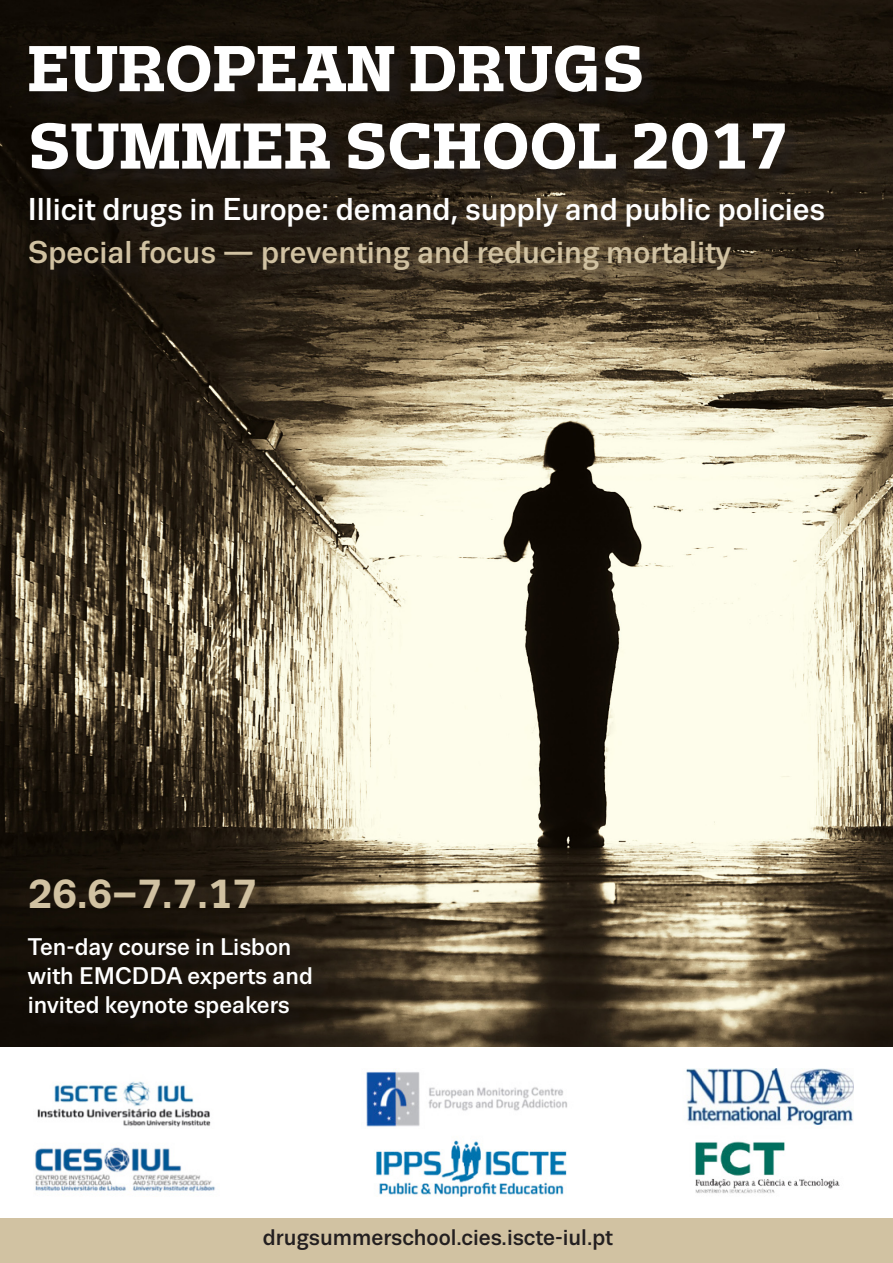
<style>
.page{position:relative;width:893px;height:1263px;background:#fff}
.page>*{position:absolute;margin:0;border:0;box-sizing:border-box;transform-origin:0 0}
.t1{font:700 64.5px/77.4px "Trivia Slab";color:#fff}
.t2{font:700 40.5px "Trivia Sans";color:#d1c2a2}
.t3{font:500 31.5px "Trivia Sans";color:#fff}
.t4{font:500 31.5px "Trivia Sans";color:#d1c2a2}
.t5{font:500 24px/28.8px "Trivia Sans";color:#fff}
.t6{font:500 22.5px "Trivia Sans";color:#231f20}
</style>
<div class="page">
<div style="left:0;top:1218px;width:893px;height:45px;background:#d1c2a2"></div>
<img style="left:0;top:0;width:893px;height:1046px">
<div style="left:32px;top:48px;width:771px;height:140px;background:#231f20;opacity:.51"></div>
<div style="left:31px;top:941px;width:299px;height:95px;background:#231f20;opacity:.51"></div>
<div style="left:33px;top:200px;width:809px;height:46px;background:#231f20;opacity:.51"></div>
<img style="left:35px;top:1068px;width:819px;height:129px">
<div style="left:32px;top:244px;width:717px;height:45px;background:#231f20;opacity:.51"></div>
<p class="t1" style="left:28px;top:32px;width:762px">EUROPEAN DRUGS<br>SUMMER SCHOOL 2017</p>
<p class="t3" style="left:28px;top:192px;width:799px">Illicit drugs in Europe: demand, supply and public policies</p>
<p class="t4" style="left:28px;top:236px;width:705px">Special focus — preventing and reducing mortality</p>
<p class="t2" style="left:28px;top:872px;width:231px">26.6–7.7.17</p>
<p class="t5" style="left:28px;top:933px;width:287px">Ten-day course in Lisbon with EMCDDA experts and invited keynote speakers</p>
<p class="t6" style="left:263px;top:1226px;width:352px">drugsummerschool.cies.iscte-iul.pt</p>
</div>
